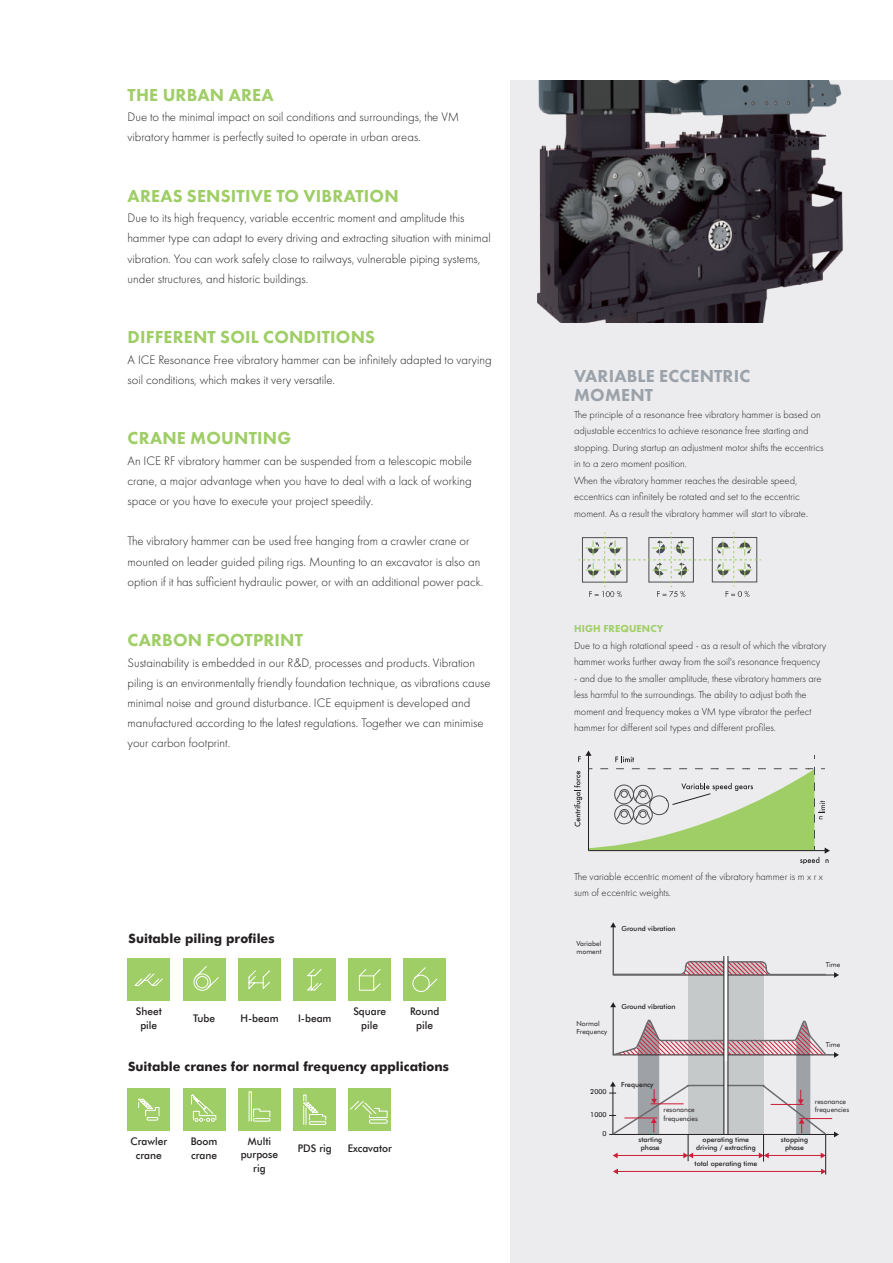
<style>
.page{position:relative;width:893px;height:1263px;background:#fff}
.page>*{position:absolute;margin:0;border:0;box-sizing:border-box;transform-origin:0 0}
.t1{font:800 18px "Futura PT";letter-spacing:.01em;color:#9fce66}
.t2{font:800 18px/19.5px "Futura PT";letter-spacing:.01em;color:#9ba2a9}
.t3{font:300 12.75px/20.2px "Futura PT";color:#231f20}
.t4{font:800 12.75px "Futura BT";color:#231f20}
.t5{font:300 10.5px/16.5px "Futura PT";color:#231f20}
.t6{font:500 10.5px/13.5px "Futura BT";color:#231f20;text-align:center}
.t7{font:800 10.5px "Futura PT";letter-spacing:.01em;color:#9fce66}
.t8{font:500 6.9px/8.2px "Futura BT";color:#231f20;text-align:center}
.t9{font:6.9px/8.2px "Futura BT";color:#231f20}
.t10{font:6.9px "Futura BT";color:#000}
</style>
<div class="page">
<div style="left:510px;top:81px;width:383px;height:1182px;background:#ececee"></div>
<svg style="left:579px;top:532px;width:182px;height:65px;background:#d9dcd9"></svg>
<svg style="left:574px;top:750px;width:256px;height:113px;background:#d0dbc3"></svg>
<div style="left:649px;top:795px;width:20px;height:20px;border:1px solid #bfbfbf;border-radius:50%"></div>
<div style="left:688px;top:962px;width:36px;height:172px;background:#c6c9ca"></div>
<div style="left:728px;top:962px;width:36px;height:172px;background:#c6c9ca"></div>
<hr style="left:613px;top:926px;width:1px;height:49px;background:#231f20">
<svg style="left:610px;top:922px;width:6px;height:5px"></svg>
<hr style="left:613px;top:975px;width:222px;height:1px;background:#231f20">
<svg style="left:834px;top:972px;width:5px;height:6px"></svg>
<svg style="left:611px;top:960px;width:216px;height:16px;background:#ccbdc2"></svg>
<hr style="left:613px;top:1006px;width:1px;height:49px;background:#231f20">
<svg style="left:610px;top:1002px;width:6px;height:5px"></svg>
<hr style="left:613px;top:1054px;width:222px;height:1px;background:#231f20">
<svg style="left:834px;top:1052px;width:5px;height:6px"></svg>
<hr style="left:609px;top:1134px;width:226px;height:1px;background:#231f20">
<svg style="left:834px;top:1131px;width:5px;height:6px"></svg>
<svg style="left:725px;top:956px;width:3px;height:61px"></svg>
<hr style="left:617px;top:1171px;width:205px;height:1px;background:#ce1d38">
<svg style="left:821px;top:1168px;width:4px;height:6px"></svg>
<svg style="left:613px;top:1168px;width:5px;height:6px"></svg>
<hr style="left:825px;top:1134px;width:1px;height:40px;background:#231f20">
<hr style="left:728px;top:956px;width:1px;height:178px;background:#231f20">
<hr style="left:724px;top:956px;width:1px;height:178px;background:#231f20">
<svg style="left:609px;top:1017px;width:219px;height:144px"></svg>
<hr style="left:799px;top:1118px;width:33px;height:1px;background:#ce1d38">
<img style="left:510px;top:81px;width:351px;height:241px">
<div style="left:238px;top:958px;width:43px;height:43px;background:#9fce66"></div>
<svg style="left:248px;top:970px;width:22px;height:19px"></svg>
<div style="left:404px;top:958px;width:42px;height:43px;background:#9fce66"></div>
<svg style="left:412px;top:967px;width:26px;height:25px"></svg>
<div style="left:348px;top:958px;width:43px;height:43px;background:#9fce66"></div>
<svg style="left:358px;top:969px;width:23px;height:22px"></svg>
<div style="left:183px;top:958px;width:42px;height:43px;background:#9fce66"></div>
<svg style="left:193px;top:966px;width:26px;height:25px"></svg>
<div style="left:293px;top:958px;width:43px;height:43px;background:#9fce66"></div>
<svg style="left:307px;top:969px;width:15px;height:22px"></svg>
<div style="left:127px;top:958px;width:43px;height:43px;background:#9fce66"></div>
<svg style="left:134px;top:973px;width:29px;height:13px"></svg>
<div style="left:293px;top:1088px;width:43px;height:43px;background:#9fce66"></div>
<svg style="left:303px;top:1094px;width:23px;height:31px"></svg>
<div style="left:128px;top:1088px;width:42px;height:43px;background:#9fce66"></div>
<svg style="left:138px;top:1098px;width:22px;height:23px"></svg>
<div style="left:183px;top:1088px;width:43px;height:43px;background:#9fce66"></div>
<svg style="left:191px;top:1094px;width:25px;height:28px"></svg>
<div style="left:238px;top:1088px;width:43px;height:43px;background:#9fce66"></div>
<svg style="left:248px;top:1091px;width:23px;height:31px"></svg>
<div style="left:348px;top:1088px;width:43px;height:43px;background:#9fce66"></div>
<svg style="left:350px;top:1100px;width:38px;height:24px"></svg>
<h1 class="t1" style="left:128px;top:89px;width:147px">THE URBAN AREA</h1>
<p class="t3" style="left:128px;top:108px;width:333px">Due to the minimal impact on soil conditions and surroundings, the VM vibratory hammer is perfectly suited to operate in urban areas.</p>
<h1 class="t1" style="left:128px;top:190px;width:272px">AREAS SENSITIVE TO VIBRATION</h1>
<p class="t3" style="left:128px;top:209px;width:365px">Due to its high frequency, variable eccentric moment and amplitude this hammer type can adapt to every driving and extracting situation with minimal vibration. You can work safely close to railways, vulnerable piping systems, under structures, and historic buildings.</p>
<h1 class="t1" style="left:128px;top:331px;width:249px">DIFFERENT SOIL CONDITIONS</h1>
<p class="t3" style="left:128px;top:350px;width:366px">A ICE Resonance Free vibratory hammer can be infinitely adapted to varying soil conditions, which makes it very versatile.</p>
<h1 class="t1" style="left:128px;top:432px;width:165px">CRANE MOUNTING</h1>
<p class="t3" style="left:128px;top:451px;width:346px;text-align:justify">An ICE RF vibratory hammer can be suspended from a telescopic mobile crane, a major advantage when you have to deal with a lack of working space or you have to execute your project speedily.</p>
<p class="t3" style="left:128px;top:532px;width:357px">The vibratory hammer can be used free hanging from a crawler crane or mounted on leader guided piling rigs. Mounting to an excavator is also an option if it has sufficient hydraulic power, or with an additional power pack.</p>
<h1 class="t1" style="left:128px;top:634px;width:177px">CARBON FOOTPRINT</h1>
<p class="t3" style="left:128px;top:653px;width:365px">Sustainability is embedded in our R&amp;D, processes and products. Vibration piling is an environmentally friendly foundation technique, as vibrations cause minimal noise and ground disturbance. ICE equipment is developed and manufactured according to the latest regulations. Together we can minimise your carbon footprint.</p>
<p class="t4" style="left:129px;top:930px;width:147px">Suitable piling profiles</p>
<p class="t6" style="left:136px;top:1006px;width:27px">Sheet pile</p>
<p class="t6" style="left:193px;top:1012px;width:23px">Tube</p>
<p class="t6" style="left:240px;top:1012px;width:40px">H-beam</p>
<p class="t6" style="left:298px;top:1012px;width:35px">I-beam</p>
<p class="t6" style="left:353px;top:1006px;width:34px">Square pile</p>
<p class="t6" style="left:410px;top:1006px;width:31px">Round pile</p>
<p class="t4" style="left:128px;top:1061px;width:322px">Suitable cranes for normal frequency applications</p>
<p class="t6" style="left:130px;top:1136px;width:38px">Crawler crane</p>
<p class="t6" style="left:191px;top:1136px;width:28px;text-align:left">Boom crane</p>
<p class="t6" style="left:241px;top:1135px;width:39px">Multi purpose rig</p>
<p class="t6" style="left:298px;top:1142px;width:35px">PDS rig</p>
<p class="t6" style="left:348px;top:1142px;width:46px">Excavator</p>
<h1 class="t2" style="left:574px;top:367px;width:178px">VARIABLE ECCENTRIC<br>MOMENT</h1>
<p class="t5" style="left:574px;top:407px;width:251px">The principle of a resonance free vibratory hammer is based on adjustable eccentrics to achieve resonance free starting and stopping. During startup an adjustment motor shifts the eccentrics in to a zero moment position.<br>When the vibratory hammer reaches the desirable speed, eccentrics can infinitely be rotated and set to the eccentric moment. As a result the vibratory hammer will start to vibrate.</p>
<p class="t7" style="left:574px;top:625px;width:91px">HIGH FREQUENCY</p>
<p class="t5" style="left:574px;top:638px;width:254px">Due to a high rotational speed - as a result of which the vibratory hammer works further away from the soil's resonance frequency</p>
<p class="t5" style="left:574px;top:671px;width:249px">- and due to the smaller amplitude, these vibratory hammers are less harmful to the surroundings. The ability to adjust both the moment and frequency makes a VM type vibrator the perfect hammer for different soil types and different profiles.</p>
<p class="t5" style="left:574px;top:869px;width:251px">The variable eccentric moment of the vibratory hammer is m x r x sum of eccentric weights.</p>
<p class="t9" style="left:577px;top:940px;width:26px">Variabel moment</p>
<p class="t8" style="left:621px;top:925px;width:56px">Ground vibration</p>
<p class="t9" style="left:826px;top:961px;width:16px">Time</p>
<p class="t9" style="left:577px;top:1020px;width:32px">Normal<br>Frequency</p>
<p class="t10" style="left:590px;top:1089px;width:18px">2000</p>
<p class="t10" style="left:590px;top:1111px;width:18px">1000</p>
<p class="t10" style="left:602px;top:1130px;width:6px">0</p>
<p class="t8" style="left:621px;top:1003px;width:56px">Ground vibration</p>
<p class="t8" style="left:621px;top:1081px;width:34px">Frequency</p>
<p class="t9" style="left:664px;top:1106px;width:36px">resonance frequencies</p>
<p class="t9" style="left:826px;top:1041px;width:16px">Time</p>
<p class="t9" style="left:815px;top:1097px;width:36px">resonance frequencies</p>
<p class="t8" style="left:638px;top:1136px;width:25px">starting phase</p>
<p class="t8" style="left:696px;top:1136px;width:61px">operating time driving / extracting</p>
<p class="t8" style="left:781px;top:1136px;width:29px">stopping phase</p>
<p class="t8" style="left:695px;top:1160px;width:64px">total operating time</p>
</div>
